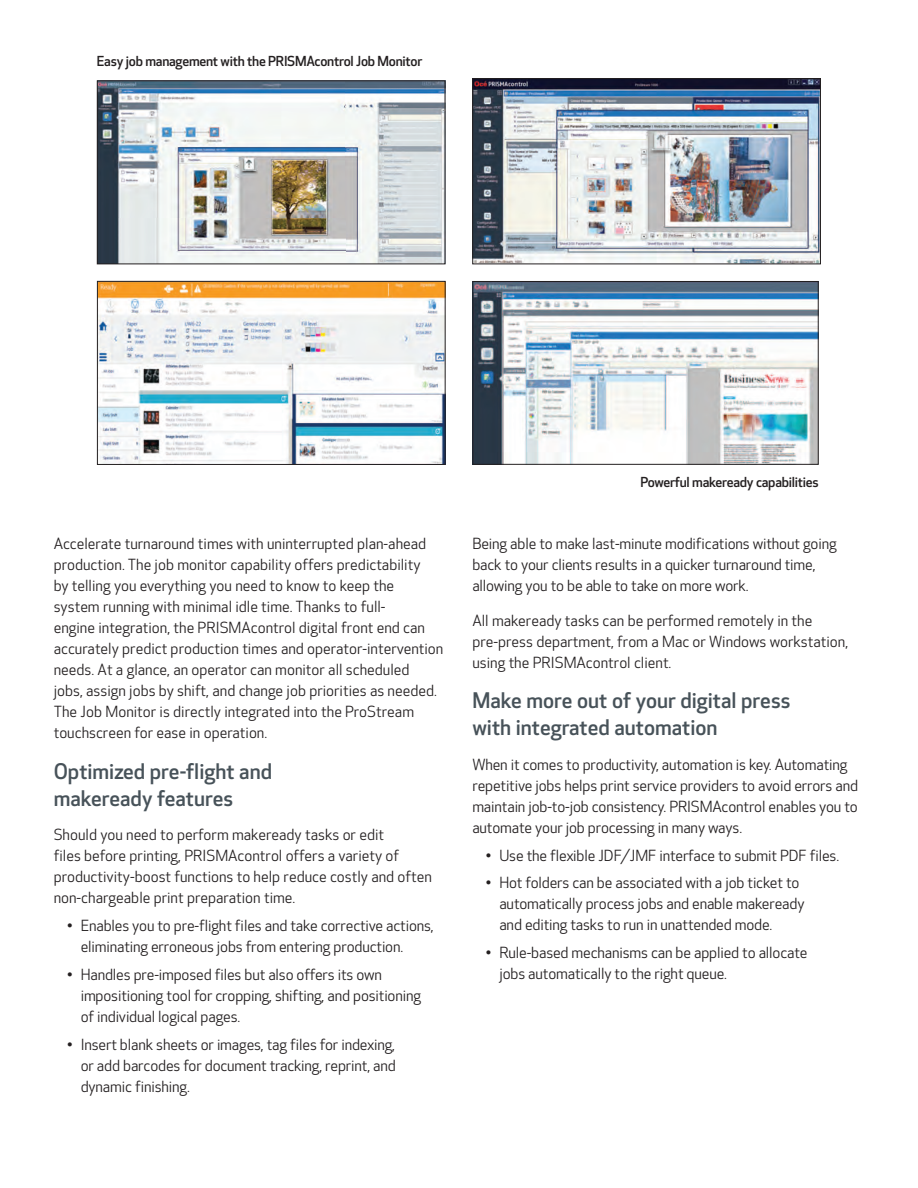
<style>
.page{position:relative;width:918px;height:1188px;background:#fff}
.page>*{position:absolute;margin:0;border:0;box-sizing:border-box;transform-origin:0 0}
.t1{font:500 21px/27px "Optic Sans 301";color:#475259}
.t2{font:15px/21px "Optic Sans 201";letter-spacing:-.01em;color:#231f20}
.t3{font:500 13.5px "Optic Sans 301";letter-spacing:-.02em;color:#231f20}
</style>
<div class="page">
<img style="left:99px;top:283px;width:345px;height:180px">
<div style="left:97px;top:281px;width:349px;height:184px;border:1px solid #231f20"></div>
<img style="left:474px;top:80px;width:345px;height:182px">
<div style="left:472px;top:78px;width:349px;height:186px;border:1px solid #231f20"></div>
<img style="left:474px;top:283px;width:343px;height:180px">
<div style="left:472px;top:281px;width:347px;height:184px;border:1px solid #231f20"></div>
<img style="left:99px;top:82px;width:344px;height:180px">
<div style="left:97px;top:80px;width:348px;height:184px;border:1px solid #231f20"></div>
<p class="t3" style="left:97px;top:56px;width:327px">Easy job management with the PRISMAcontrol Job Monitor</p>
<p class="t2" style="left:54px;top:535px;width:391px">Accelerate turnaround times with uninterrupted plan-ahead production. The job monitor capability offers predictability<br>by telling you everything you need to know to keep the system running with minimal idle time. Thanks to full-<br>engine integration, the PRISMAcontrol digital front end can accurately predict production times and operator-intervention needs. At a glance, an operator can monitor all scheduled<br>jobs, assign jobs by shift, and change job priorities as needed.<br>The Job Monitor is directly integrated into the ProStream touchscreen for ease in operation.</p>
<h1 class="t1" style="left:54px;top:760px;width:220px">Optimized pre-flight and makeready features</h1>
<p class="t2" style="left:54px;top:826px;width:380px">Should you need to perform makeready tasks or edit<br>files before printing, PRISMAcontrol offers a variety of productivity-boost functions to help reduce costly and often non-chargeable print preparation time.</p>
<p class="t2" style="left:81px;top:917px;width:355px;text-indent:-14px">• Enables you to pre-flight files and take corrective actions, eliminating erroneous jobs from entering production.</p>
<p class="t2" style="left:81px;top:966px;width:342px;text-indent:-14px">• Handles pre-imposed files but also offers its own impositioning tool for cropping, shifting, and positioning of individual logical pages.</p>
<p class="t2" style="left:81px;top:1035px;width:317px;text-align:justify;text-indent:-14px">• Insert blank sheets or images, tag files for indexing, or add barcodes for document tracking, reprint, and dynamic finishing.</p>
<p class="t3" style="left:641px;top:477px;width:180px">Powerful makeready capabilities</p>
<p class="t2" style="left:472px;top:535px;width:366px">Being able to make last-minute modifications without going back to your clients results in a quicker turnaround time, allowing you to be able to take on more work.</p>
<p class="t2" style="left:472px;top:612px;width:377px">All makeready tasks can be performed remotely in the pre-press department, from a Mac or Windows workstation, using the PRISMAcontrol client.</p>
<h1 class="t1" style="left:472px;top:690px;width:320px">Make more out of your digital press with integrated automation</h1>
<p class="t2" style="left:472px;top:756px;width:387px">When it comes to productivity, automation is key. Automating repetitive jobs helps print service providers to avoid errors and maintain job-to-job consistency. PRISMAcontrol enables you to automate your job processing in many ways.</p>
<p class="t2" style="left:486px;top:846px;width:355px">• Use the flexible JDF/JMF interface to submit PDF files.</p>
<p class="t2" style="left:499px;top:874px;width:307px;text-indent:-14px">• Hot folders can be associated with a job ticket to automatically process jobs and enable makeready and editing tasks to run in unattended mode.</p>
<p class="t2" style="left:499px;top:944px;width:310px;text-indent:-14px">• Rule-based mechanisms can be applied to allocate jobs automatically to the right queue.</p>
</div>
